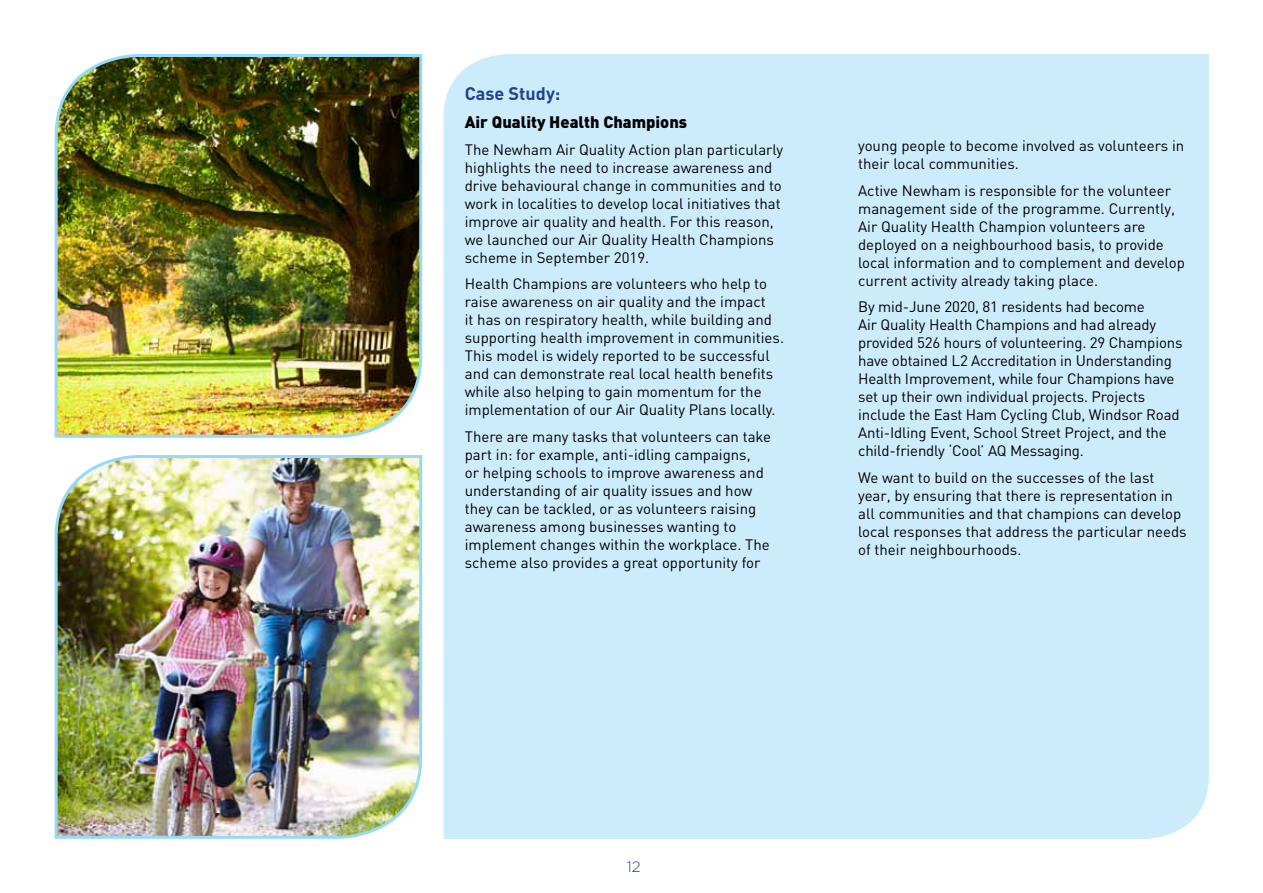
<style>
.page{position:relative;width:1263px;height:893px;background:#fff}
.page>*{position:absolute;margin:0;border:0;box-sizing:border-box;transform-origin:0 0}
.t1{font:700 18px "DIN";color:#25408f}
.t2{font:900 16.5px "DIN";color:#000}
.t3{font:15px/18px "DIN";color:#000}
.t4{font:300 15px "Gotham";color:#25408f}
</style>
<div class="page">
<div style="left:443px;top:54px;width:766px;height:785px;background:#ccecfc"></div>
<img style="left:54px;top:54px;width:369px;height:384px">
<img style="left:54px;top:455px;width:369px;height:384px">
<p class="t1" style="left:465px;top:82px;width:97px">Case Study:</p>
<p class="t2" style="left:465px;top:111px;width:224px">Air Quality Health Champions</p>
<p class="t3" style="left:465px;top:140px;width:320px">The Newham Air Quality Action plan particularly highlights the need to increase awareness and drive behavioural change in communities and to work in localities to develop local initiatives that improve air quality and health. For this reason, we launched our Air Quality Health Champions scheme in September 2019.</p>
<p class="t3" style="left:465px;top:275px;width:321px">Health Champions are volunteers who help to raise awareness on air quality and the impact<br>it has on respiratory health, while building and supporting health improvement in communities.<br>This model is widely reported to be successful and can demonstrate real local health benefits while also helping to gain momentum for the implementation of our Air Quality Plans locally.</p>
<p class="t3" style="left:465px;top:427px;width:308px">There are many tasks that volunteers can take part in: for example, anti-idling campaigns,<br>or helping schools to improve awareness and understanding of air quality issues and how they can be tackled, or as volunteers raising awareness among businesses wanting to implement changes within the workplace. The scheme also provides a great opportunity for</p>
<p class="t3" style="left:858px;top:137px;width:328px">young people to become involved as volunteers in their local communities.</p>
<p class="t3" style="left:858px;top:181px;width:328px">Active Newham is responsible for the volunteer management side of the programme. Currently, Air Quality Health Champion volunteers are deployed on a neighbourhood basis, to provide local information and to complement and develop current activity already taking place.</p>
<p class="t3" style="left:858px;top:298px;width:326px">By mid-June 2020, 81 residents had become<br>Air Quality Health Champions and had already provided 526 hours of volunteering. 29 Champions have obtained L2 Accreditation in Understanding Health Improvement, while four Champions have set up their own individual projects. Projects include the East Ham Cycling Club, Windsor Road Anti-Idling Event, School Street Project, and the child-friendly ‘Cool’ AQ Messaging.</p>
<p class="t3" style="left:858px;top:468px;width:330px">We want to build on the successes of the last year, by ensuring that there is representation in all communities and that champions can develop local responses that address the particular needs of their neighbourhoods.</p>
<p class="t4" style="left:627px;top:859px;width:15px">12</p>
</div>
